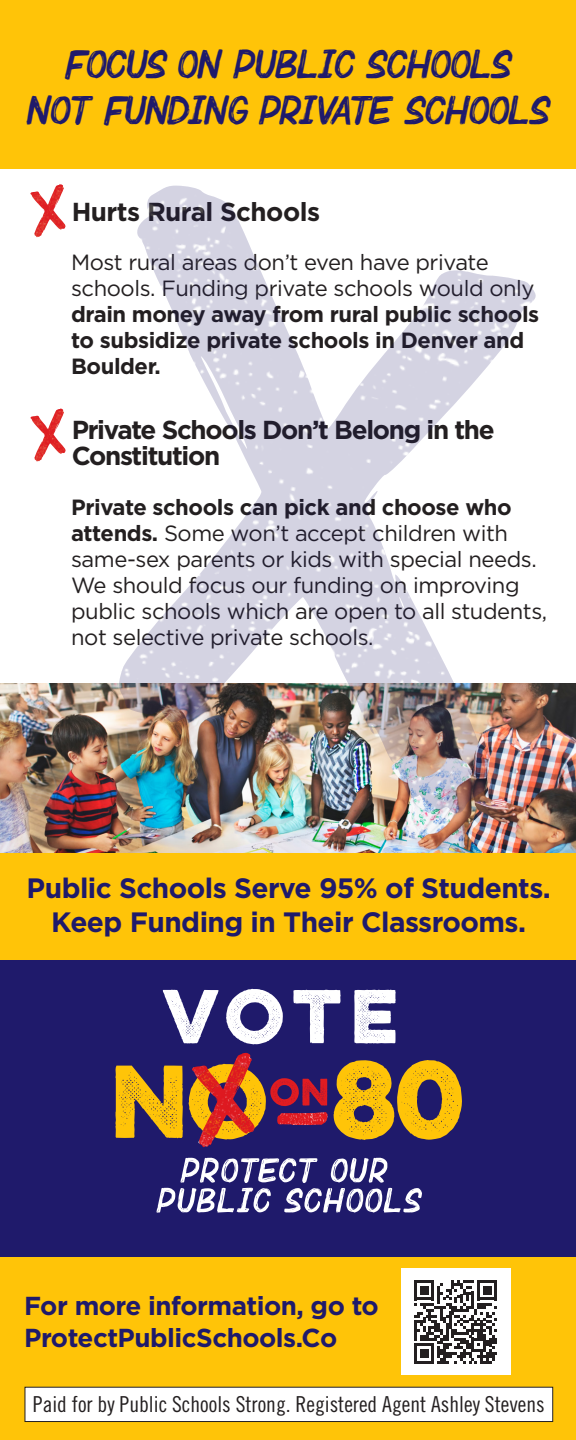
<style>
.page{position:relative;width:576px;height:1440px;background:#fff}
.page>*{position:absolute;margin:0;border:0;box-sizing:border-box;transform-origin:0 0}
.t1{font:700 68px "Lulo One";color:#fff}
.t2{font:40px/46px "Bebrush";letter-spacing:-.04em;color:#1f1a6b;text-align:center}
.t3{font:700 28px/33.6px "Gotham";letter-spacing:-.02em;color:#1f1a6b;text-align:center}
.t4{font:700 26px/31.2px "Gotham";letter-spacing:-.02em;color:#1f1a6b}
.t5{font:700 26px/26px "Gotham";letter-spacing:-.05em;color:#231f20}
.t6{font:700 26px "Gotham";letter-spacing:-.02em;color:#231f20}
.t7{font:22px/26px "Gotham";letter-spacing:-.02em;color:#231f20}
.t8{font:700 22px/26px "Gotham";letter-spacing:-.02em;color:#231f20}
.t9{font:22px "Trade Gothic LT Std Cn 18";color:#231f20}
.s1{font-weight:400}
.s2{font-weight:700}
</style>
<div class="page">
<div style="left:0;top:1246px;width:576px;height:194px;background:#ffc408"></div>
<div style="left:0;top:0;width:576px;height:168px;background:#ffc408"></div>
<div style="left:0;top:939px;width:576px;height:318px;background:#1f1a6b"></div>
<img style="left:0;top:683px;width:576px;height:171px">
<div style="left:25px;top:1387px;width:528px;height:35px;background:#fff"></div>
<div style="left:24px;top:1387px;width:529px;height:35px;border:1px solid #231f20"></div>
<div style="left:0;top:854px;width:576px;height:106px;background:#ffc408"></div>
<img style="left:30px;top:409px;width:36px;height:52px">
<img style="left:30px;top:184px;width:36px;height:53px">
<img style="left:118px;top:186px;width:420px;height:627px">
<svg style="left:156px;top:1158px;width:266px;height:55px"></svg>
<svg style="left:115px;top:1066px;width:68px;height:72px"></svg>
<img style="left:223px;top:1053px;width:29px;height:11px">
<svg style="left:189px;top:1064px;width:138px;height:80px"></svg>
<svg style="left:334px;top:1060px;width:128px;height:80px"></svg>
<div style="left:401px;top:1269px;width:109px;height:106px;background:#fff"></div>
<svg style="left:414px;top:1280px;width:83px;height:84px"></svg>
<p class="t2" style="left:25px;top:42px;width:527px">FOCUS ON PUBLIC SCHOOLS<br>NOT FUNDING PRIVATE SCHOOLS</p>
<p class="t6" style="left:72px;top:195px;width:250px">Hurts Rural Schools</p>
<p class="t8" style="left:71px;top:249px;width:470px"><span class="s1">Most rural areas don’t even have private schools. Funding private schools would only </span>drain money away from rural public schools to subsidize private schools in Denver and Boulder.</p>
<p class="t5" style="left:72px;top:417px;width:425px">Private Schools Don’t Belong in the<br>Constitution</p>
<p class="t7" style="left:71px;top:494px;width:478px"><span class="s2">Private schools can pick and choose who attends.</span> Some won’t accept children with same-sex parents or kids with special needs.<br>We should focus our funding on improving public schools which are open to all students, not selective private schools.</p>
<p class="t3" style="left:27px;top:871px;width:526px">Public Schools Serve 95% of Students.<br>Keep Funding in Their Classrooms.</p>
<p class="t1" style="left:162px;top:964px;width:253px">VOTE</p>
<p class="t4" style="left:24px;top:1290px;width:356px">For more information, go to<br>ProtectPublicSchools.Co</p>
<p class="t9" style="left:33px;top:1391px;width:513px">Paid for by Public Schools Strong. Registered Agent Ashley Stevens</p>
</div>
